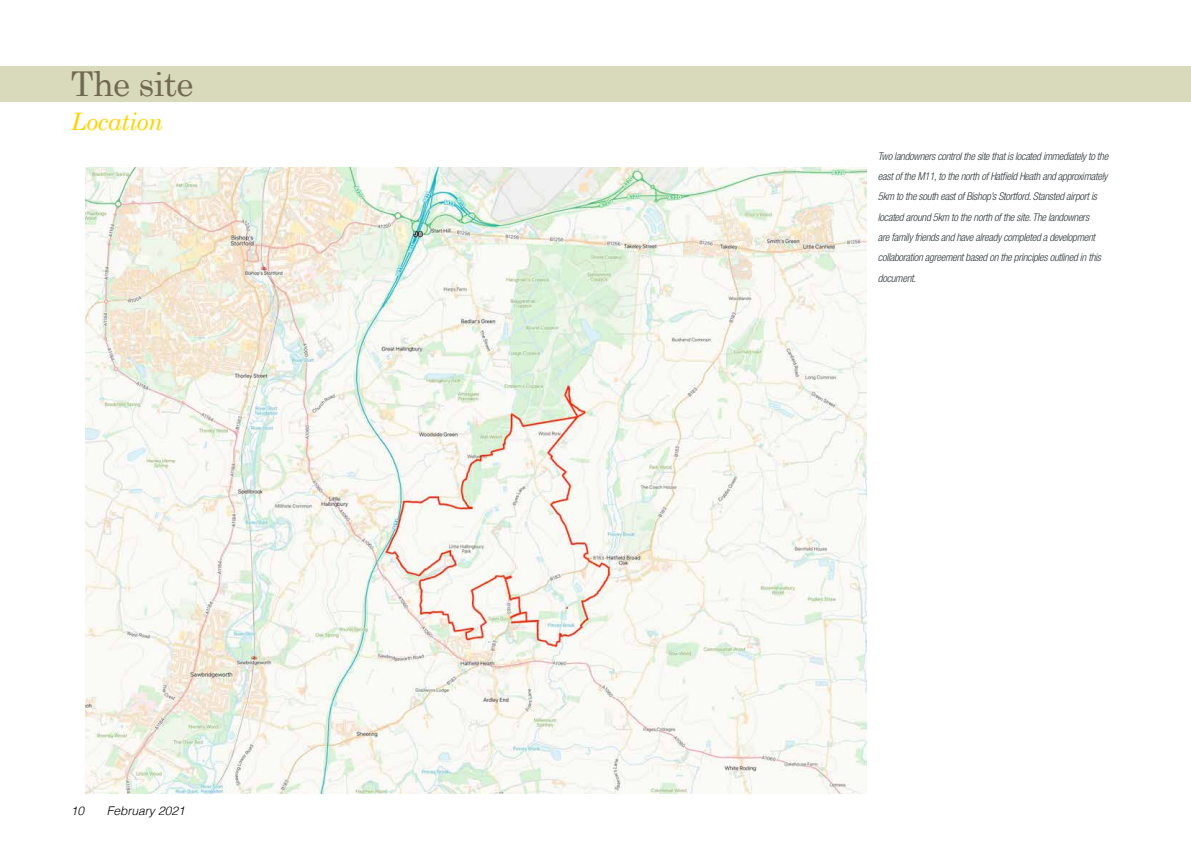
<style>
.page{position:relative;width:1191px;height:842px;background:#fff}
.page>*{position:absolute;margin:0;border:0;box-sizing:border-box;transform-origin:0 0}
.t1{font:34.2px "Century Schoolbook";letter-spacing:-.02em;color:#716951}
.t2{font:italic 24px "Century Schoolbook";letter-spacing:-.02em;color:#ffd300}
.t3{font:italic 300 12px "Helvetica";color:#000}
.t4{font:italic 300 condensed 10.7px/20.4px "Helvetica Neue LT Std";letter-spacing:-.025em;color:#313b3d}
</style>
<div class="page">
<div style="left:0;top:66px;width:1191px;height:36px;background:#d9d9bc"></div>
<img style="left:85px;top:167px;width:781px;height:627px">
<h1 class="t1" style="left:71px;top:63px;width:124px">The site</h1>
<h2 class="t2" style="left:71px;top:107px;width:94px">Location</h2>
<p class="t3" style="left:71px;top:801px;width:15px">10</p>
<p class="t3" style="left:107px;top:801px;width:80px">February 2021</p>
<p class="t4" style="left:878px;top:146px;width:232px">Two landowners control the site that is located immediately to the east of the M11, to the north of Hatfield Heath and approximately 5km to the south east of Bishop’s Stortford. Stansted airport is located around 5km to the north of the site. The landowners<br>are family friends and have already completed a development collaboration agreement based on the principles outlined in this document.</p>
</div>
